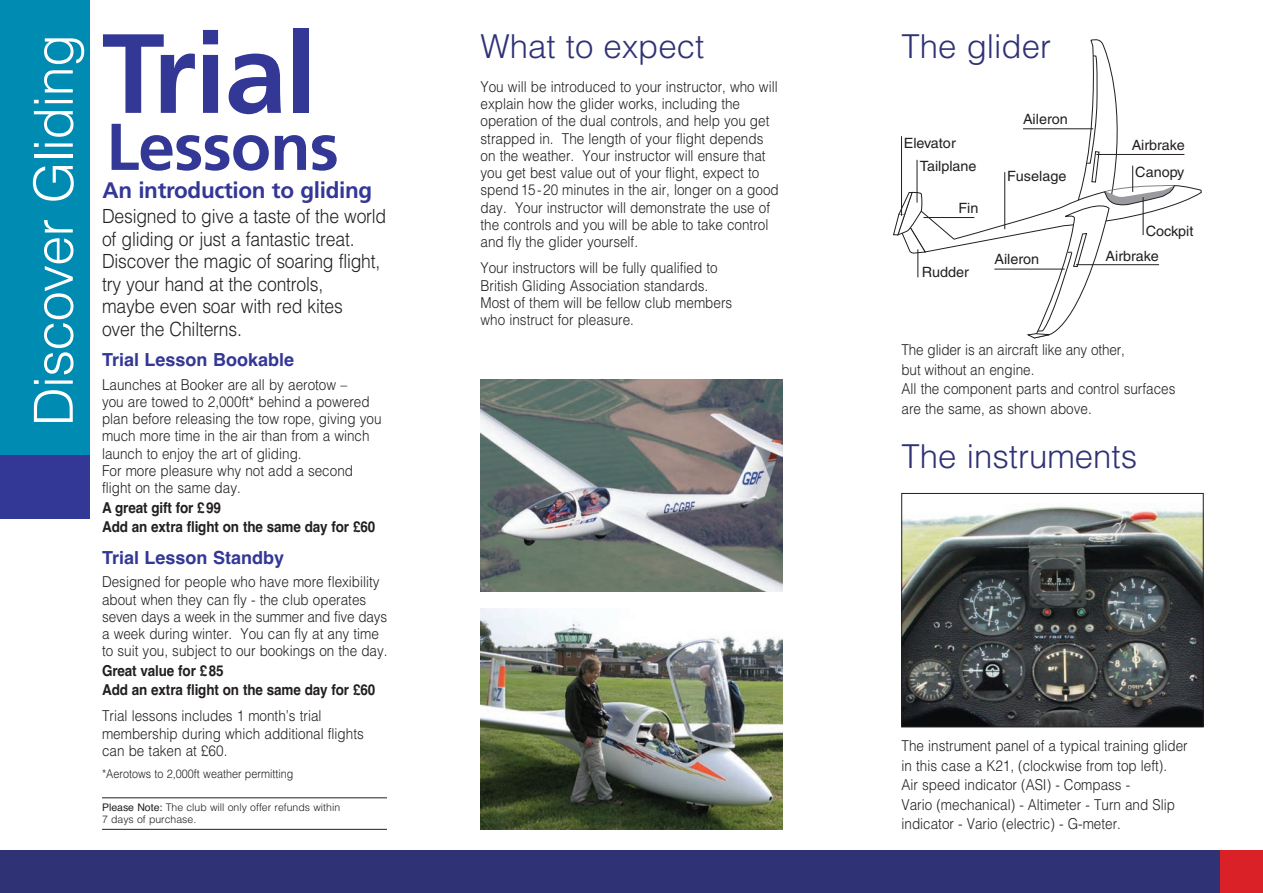
<style>
.page{position:relative;width:1263px;height:893px;background:#fff}
.page>*{position:absolute;margin:0;border:0;box-sizing:border-box;transform-origin:0 0}
.t1{font:700 112.5px "Frutiger";letter-spacing:-.015em;color:#333795}
.t2{font:700 66px "Frutiger";letter-spacing:-.015em;color:#333795}
.t3{font:300 54px "Helvetica";letter-spacing:-.015em;color:#fff}
.t4{font:300 33px "Helvetica";color:#303276}
.t5{font:700 22.5px "Frutiger";letter-spacing:-.015em;color:#333795}
.t6{font:300 19.5px/22.5px "Helvetica";letter-spacing:-.01em;color:#231f20;scale:.9 1}
.t7{font:700 18px "Helvetica";color:#333795}
.t8{font:300 15px/17.2px "Helvetica";color:#231f20;scale:.9 1}
.t9{font:700 15px/19.5px "Helvetica";letter-spacing:-.01em;color:#231f20;scale:.9 1}
.t10{font:14.1px "Helvetica";color:#231f20}
.t11{font:300 12px "Helvetica";color:#231f20;scale:.9 1}
.t12{font:300 10.5px/12px "Helvetica";color:#231f20}
.s1{font-weight:400}
</style>
<div class="page">
<div style="left:0;top:850px;width:1220px;height:43px;background:#303276"></div>
<div style="left:1220px;top:850px;width:43px;height:43px;background:#da2128"></div>
<img style="left:480px;top:380px;width:302px;height:212px">
<div style="left:0;top:0;width:89px;height:455px;background:#008bb2"></div>
<img style="left:480px;top:609px;width:302px;height:220px">
<div style="left:0;top:455px;width:89px;height:64px;background:#333795"></div>
<svg style="left:893px;top:39px;width:309px;height:299px"></svg>
<hr style="left:1143px;top:197px;width:1px;height:38px;background:#231f20">
<hr style="left:917px;top:160px;width:1px;height:43px;background:#231f20">
<img style="left:903px;top:506px;width:298px;height:219px">
<div style="left:901px;top:493px;width:302px;height:234px;border:1px solid #231f20"></div>
<hr style="left:102px;top:829px;width:285px;height:1px;background:#231f20">
<hr style="left:102px;top:798px;width:285px;height:1px;background:#231f20">
<h3 class="t3" style="left:10px;top:426px;width:394px;rotate:-90deg">Discover Gliding</h3>
<h1 class="t1" style="left:102px;top:28px;width:216px">Trial</h1>
<h2 class="t2" style="left:106px;top:120px;width:234px">Lessons</h2>
<h3 class="t5" style="left:102px;top:181px;width:271px">An introduction to gliding</h3>
<h3 class="t6" style="left:102px;top:204px;width:317px">Designed to give a taste of the world of gliding or just a fantastic treat.<br>Discover the magic of soaring flight, try your hand at the controls,<br>maybe even soar with red kites<br>over the Chilterns.</h3>
<p class="t7" style="left:102px;top:350px;width:194px">Trial Lesson Bookable</p>
<p class="t8" style="left:102px;top:375px;width:312px">Launches at Booker are all by aerotow –<br>you are towed to 2,000ft* behind a powered plan before releasing the tow rope, giving you much more time in the air than from a winch launch to enjoy the art of gliding.<br>For more pleasure why not add a second flight on the same day.</p>
<p class="t9" style="left:102px;top:498px;width:305px">A great gift for £99<br>Add an extra flight on the same day for £60</p>
<p class="t7" style="left:102px;top:547px;width:184px">Trial Lesson Standby</p>
<p class="t8" style="left:102px;top:573px;width:319px">Designed for people who have more flexibility about when they can fly - the club operates seven days a week in the summer and five days a week during winter. You can fly at any time to suit you, subject to our bookings on the day.</p>
<p class="t9" style="left:102px;top:661px;width:305px">Great value for £85<br>Add an extra flight on the same day for £60</p>
<p class="t8" style="left:102px;top:707px;width:292px">Trial lessons includes 1 month’s trial membership during which additional flights can be taken at £60.</p>
<p class="t11" style="left:102px;top:764px;width:214px">*Aerotows to 2,000ft weather permitting</p>
<p class="t12" style="left:102px;top:801px;width:240px"><span class="s1">Please Note:</span> The club will only offer refunds within<br>7 days of purchase.</p>
<h3 class="t4" style="left:480px;top:19px;width:225px">What to expect</h3>
<p class="t8" style="left:480px;top:77px;width:333px">You will be introduced to your instructor, who will explain how the glider works, including the operation of the dual controls, and help you get strapped in. The length of your flight depends on the weather. Your instructor will ensure that you get best value out of your flight, expect to spend 15-20 minutes in the air, longer on a good day. Your instructor will demonstrate the use of the controls and you will be able to take control and fly the glider yourself.</p>
<p class="t8" style="left:480px;top:259px;width:281px">Your instructors will be fully qualified to British Gliding Association standards.<br>Most of them will be fellow club members who instruct for pleasure.</p>
<h3 class="t4" style="left:901px;top:19px;width:151px">The glider</h3>
<p class="t10" style="left:904px;top:138px;width:54px">Elevator</p>
<p class="t10" style="left:920px;top:161px;width:58px">Tailplane</p>
<p class="t10" style="left:958px;top:203px;width:22px">Fin</p>
<p class="t10" style="left:922px;top:267px;width:49px">Rudder</p>
<p class="t10" style="left:1023px;top:114px;width:46px">Aileron</p>
<p class="t10" style="left:1007px;top:171px;width:61px">Fuselage</p>
<p class="t10" style="left:994px;top:254px;width:46px">Aileron</p>
<p class="t10" style="left:1132px;top:140px;width:55px">Airbrake</p>
<p class="t10" style="left:1135px;top:167px;width:51px">Canopy</p>
<p class="t10" style="left:1146px;top:226px;width:49px">Cockpit</p>
<p class="t10" style="left:1106px;top:251px;width:55px">Airbrake</p>
<p class="t8" style="left:901px;top:339px;width:306px;line-height:19.5px">The glider is an aircraft like any other,<br>but without an engine.<br>All the component parts and control surfaces are the same, as shown above.</p>
<h3 class="t4" style="left:901px;top:430px;width:237px">The instruments</h3>
<p class="t8" style="left:901px;top:735px;width:320px;line-height:19.5px">The instrument panel of a typical training glider in this case a K21, (clockwise from top left).<br>Air speed indicator (ASI) - Compass -<br>Vario (mechanical) - Altimeter - Turn and Slip indicator - Vario (electric) - G-meter.</p>
</div>
